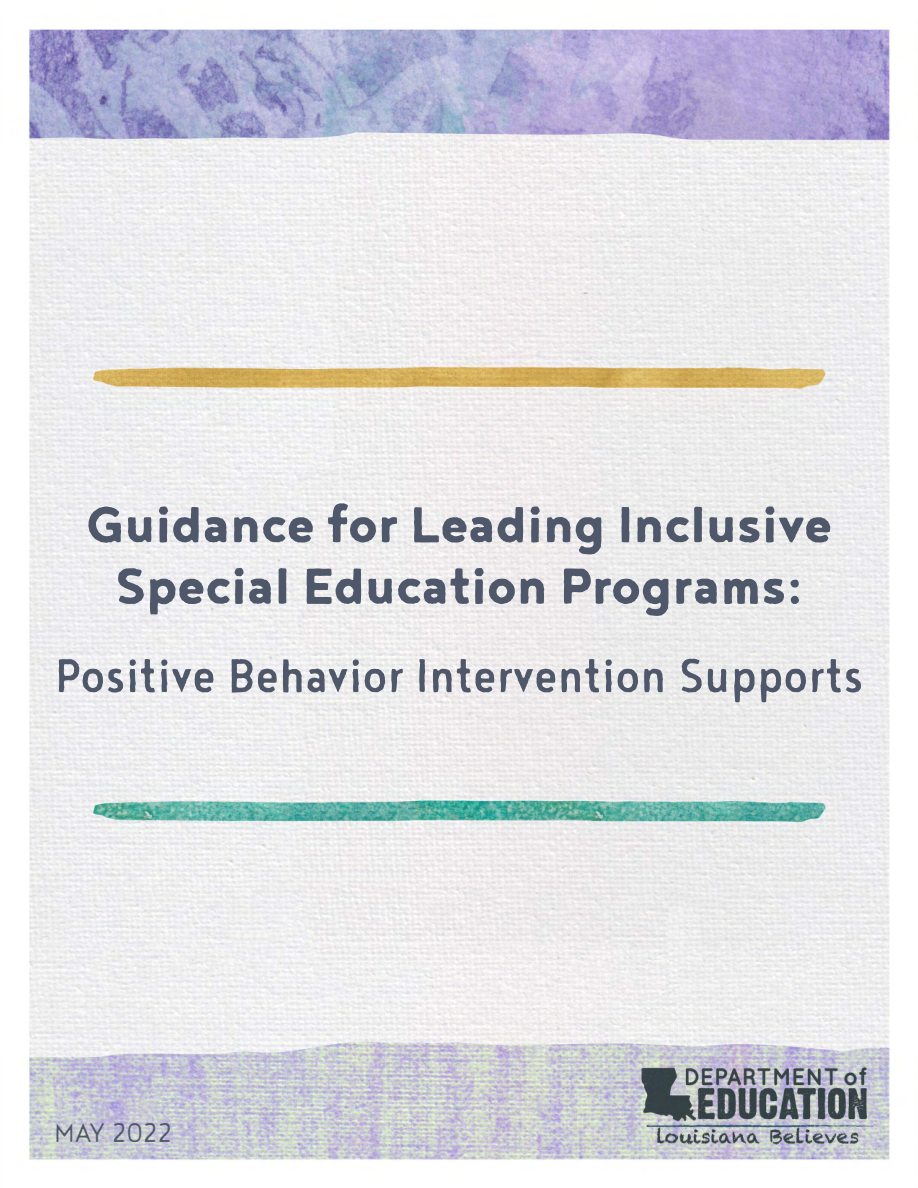
<style>
.page{position:relative;width:918px;height:1188px;background:#fff}
.page>*{position:absolute;margin:0;border:0;box-sizing:border-box;transform-origin:0 0}
.t1{font:61.95px/61.5px "Noyh A Cafe";color:#4f586a;text-align:center}
.t2{font:58.5px "Noyh A Text 2";color:#4f586a}
.t3{font:33px "Noyh A Text 1";color:#4f586a}
</style>
<div class="page">
<img style="left:29px;top:29px;width:861px;height:1131px">
<p class="t1" style="left:86px;top:492px;width:748px">Guidance for Leading Inclusive<br>Special Education Programs:</p>
<p class="t2" style="left:54px;top:643px;width:811px">Positive Behavior Intervention Supports</p>
<p class="t3" style="left:54px;top:1114px;width:120px">MAY 2022</p>
</div>
